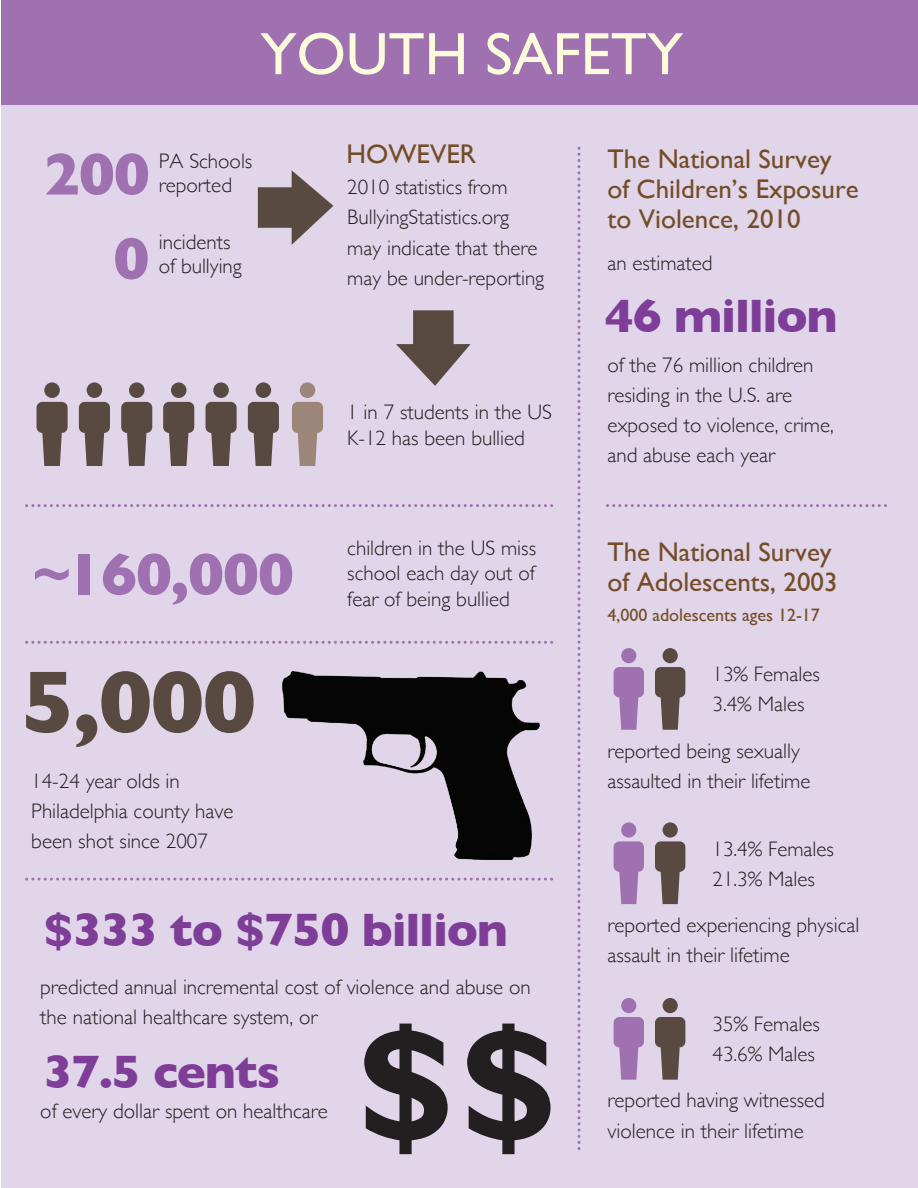
<style>
.page{position:relative;width:918px;height:1188px;background:#fff}
.page>*{position:absolute;margin:0;border:0;box-sizing:border-box;transform-origin:0 0}
.t1{font:700 162.75px "Gill Sans";color:#231f20}
.t2{font:700 89.1px "Gill Sans";color:#594a41}
.t3{font:700 60px "Gill Sans";letter-spacing:-.025em;color:#a071b0}
.t4{font:60px "Gill Sans";color:#fcfbdb}
.t5{font:700 47.85px "Gill Sans";letter-spacing:-.025em;color:#7e3e98}
.t6{font:27px/30px "Gill Sans";color:#744c27}
.t7{font:300 21px/30px "Gill Sans";color:#231f20}
.t8{font:18px "Gill Sans";color:#744c27}
</style>
<div class="page">
<div style="left:1px;top:0;width:917px;height:1188px;background:#e0d5e9"></div>
<div style="left:2px;top:0;width:916px;height:104px;background:#a071b0"></div>
<div style="left:129px;top:382px;width:16px;height:16px;background:#594a41;border-radius:50%"></div>
<div style="left:121px;top:402px;width:31px;height:31px;background:#594a41;border-radius:6px"></div>
<div style="left:87px;top:382px;width:15px;height:16px;background:#594a41;border-radius:50%"></div>
<div style="left:79px;top:402px;width:31px;height:31px;background:#594a41;border-radius:6px"></div>
<div style="left:44px;top:382px;width:16px;height:16px;background:#594a41;border-radius:50%"></div>
<div style="left:37px;top:402px;width:31px;height:31px;background:#594a41;border-radius:6px"></div>
<div style="left:256px;top:382px;width:15px;height:16px;background:#594a41;border-radius:50%"></div>
<div style="left:248px;top:402px;width:31px;height:31px;background:#594a41;border-radius:6px"></div>
<div style="left:300px;top:382px;width:15px;height:16px;background:#9b8679;border-radius:50%"></div>
<div style="left:292px;top:402px;width:31px;height:31px;background:#9b8679;border-radius:6px"></div>
<div style="left:213px;top:382px;width:16px;height:16px;background:#594a41;border-radius:50%"></div>
<div style="left:206px;top:402px;width:31px;height:31px;background:#594a41;border-radius:6px"></div>
<div style="left:171px;top:382px;width:15px;height:16px;background:#594a41;border-radius:50%"></div>
<div style="left:163px;top:402px;width:31px;height:31px;background:#594a41;border-radius:6px"></div>
<div style="left:663px;top:648px;width:15px;height:15px;background:#594a41;border-radius:50%"></div>
<div style="left:655px;top:667px;width:30px;height:30px;background:#594a41;border-radius:6px"></div>
<div style="left:621px;top:648px;width:15px;height:15px;background:#a071b0;border-radius:50%"></div>
<div style="left:614px;top:667px;width:30px;height:30px;background:#a071b0;border-radius:6px"></div>
<div style="left:663px;top:822px;width:15px;height:16px;background:#594a41;border-radius:50%"></div>
<div style="left:655px;top:841px;width:30px;height:31px;background:#594a41;border-radius:6px"></div>
<div style="left:621px;top:822px;width:15px;height:16px;background:#a071b0;border-radius:50%"></div>
<div style="left:614px;top:841px;width:30px;height:31px;background:#a071b0;border-radius:6px"></div>
<div style="left:663px;top:998px;width:15px;height:15px;background:#594a41;border-radius:50%"></div>
<div style="left:655px;top:1017px;width:30px;height:30px;background:#594a41;border-radius:6px"></div>
<div style="left:621px;top:998px;width:15px;height:15px;background:#a071b0;border-radius:50%"></div>
<div style="left:614px;top:1017px;width:30px;height:30px;background:#a071b0;border-radius:6px"></div>
<svg style="left:578px;top:146px;width:2px;height:1003px"></svg>
<svg style="left:608px;top:504px;width:278px;height:3px"></svg>
<svg style="left:27px;top:641px;width:525px;height:3px"></svg>
<svg style="left:27px;top:504px;width:525px;height:3px"></svg>
<svg style="left:27px;top:878px;width:525px;height:3px"></svg>
<div style="left:258px;top:187px;width:35px;height:41px;background:#594a41"></div>
<svg style="left:291px;top:170px;width:43px;height:75px"></svg>
<div style="left:413px;top:310px;width:41px;height:35px;background:#594a41"></div>
<svg style="left:396px;top:343px;width:75px;height:43px"></svg>
<img style="left:282px;top:671px;width:258px;height:189px">
<h3 class="t4" style="left:260px;top:19px;width:424px">YOUTH SAFETY</h3>
<h3 class="t3" style="left:44px;top:127px;width:108px">200</h3>
<p class="t7" style="left:159px;top:145px;width:95px">PA Schools</p>
<p class="t7" style="left:159px;top:169px;width:75px">reported</p>
<h3 class="t3" style="left:113px;top:211px;width:38px">0</h3>
<p class="t7" style="left:159px;top:229px;width:85px;line-height:24px">incidents of bullying</p>
<p class="t6" style="left:346px;top:139px;width:131px">HOWEVER</p>
<p class="t7" style="left:347px;top:172px;width:198px">2010 statistics from<br>BullyingStatistics.org may indicate that there may be under-reporting</p>
<p class="t7" style="left:347px;top:399px;width:206px;line-height:25.2px">1 in 7 students in the US<br>K-12 has been bullied</p>
<p class="t6" style="left:608px;top:143px;width:253px">The National Survey of Children’s Exposure to Violence, 2010</p>
<p class="t7" style="left:608px;top:247px;width:107px">an estimated</p>
<h3 class="t5" style="left:605px;top:277px;width:234px">46 million</h3>
<p class="t7" style="left:608px;top:349px;width:228px">of the 76 million children residing in the U.S. are exposed to violence, crime, and abuse each year</p>
<h3 class="t3" style="left:31px;top:527px;width:264px">~160,000</h3>
<h2 class="t2" style="left:21px;top:632px;width:237px">5,000</h2>
<p class="t7" style="left:31px;top:765px;width:204px">14-24 year olds in<br>Philadelphia county have been shot since 2007</p>
<p class="t7" style="left:347px;top:535px;width:190px;line-height:25.2px;text-align:justify">children in the US miss school each day out of fear of being bullied</p>
<h3 class="t5" style="left:44px;top:892px;width:466px">$333 to $750 billion</h3>
<p class="t7" style="left:40px;top:971px;width:492px">predicted annual incremental cost of violence and abuse on the national healthcare system, or</p>
<h1 class="t1" style="left:356px;top:955px;width:206px">$$</h1>
<h3 class="t5" style="left:44px;top:1034px;width:238px">37.5 cents</h3>
<p class="t7" style="left:40px;top:1096px;width:289px">of every dollar spent on healthcare</p>
<p class="t6" style="left:608px;top:537px;width:232px">The National Survey of Adolescents, 2003</p>
<p class="t8" style="left:608px;top:604px;width:214px">4,000 adolescents ages 12-17</p>
<p class="t7" style="left:713px;top:658px;width:109px">13% Females<br>3.4% Males</p>
<p class="t7" style="left:608px;top:735px;width:205px">reported being sexually assaulted in their lifetime</p>
<p class="t7" style="left:713px;top:833px;width:123px">13.4% Females<br>21.3% Males</p>
<p class="t7" style="left:608px;top:909px;width:253px">reported experiencing physical assault in their lifetime</p>
<p class="t7" style="left:713px;top:1008px;width:109px">35% Females<br>43.6% Males</p>
<p class="t7" style="left:608px;top:1085px;width:219px">reported having witnessed violence in their lifetime</p>
</div>
